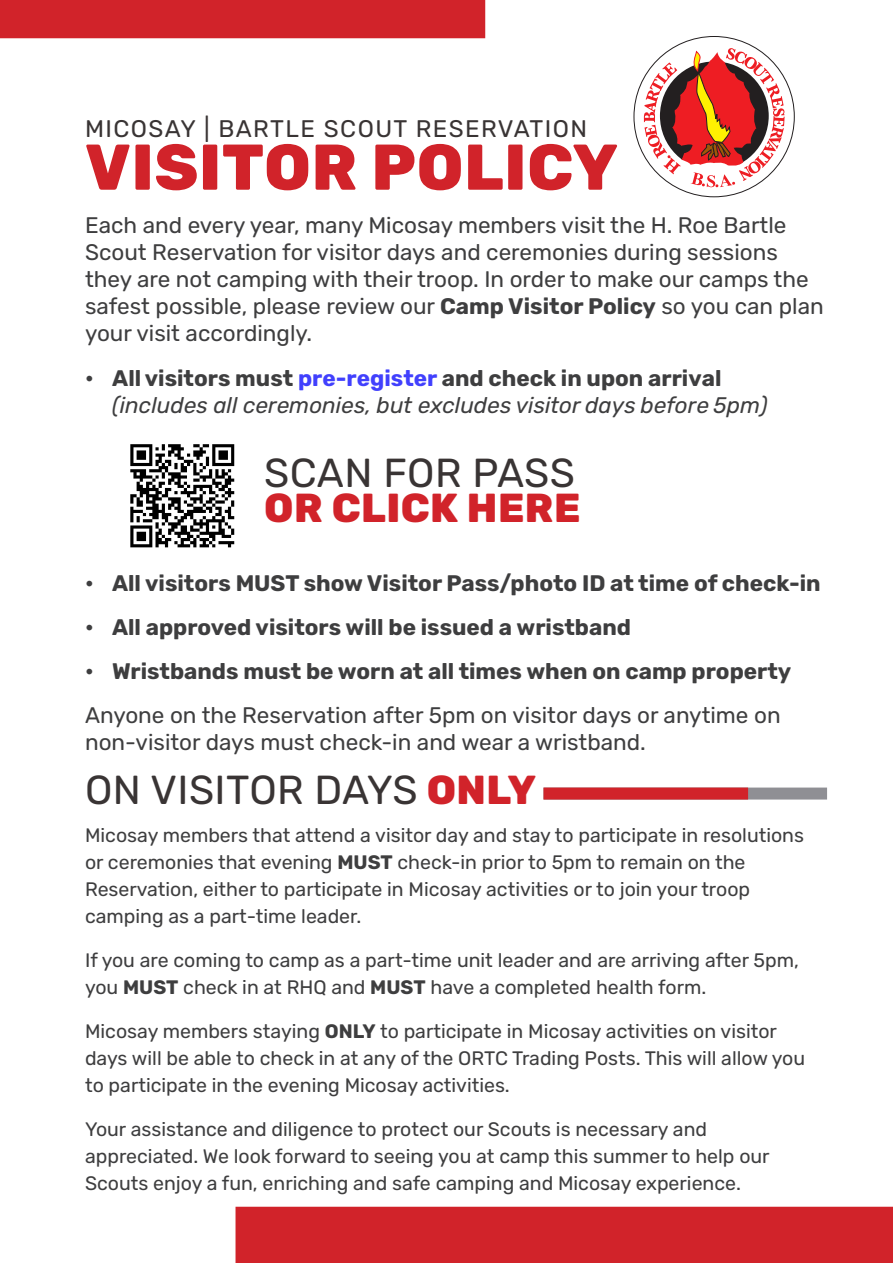
<style>
.page{position:relative;width:893px;height:1263px;background:#fff}
.page>*{position:absolute;margin:0;border:0;box-sizing:border-box;transform-origin:0 0}
.Body_Text_White{font:800 64.5px "Rubik";letter-spacing:.01em;color:#d1232a}
.Body_Text_White-2{font:40.5px/34.5px "Rubik";letter-spacing:.01em;color:#393434}
.Body_Text_White-3{font:24px "Rubik";letter-spacing:.06em;color:#393434}
.Hilite_Italic_Text{font:22.5px/27px "Rubik";color:#3e3e3f}
.t1{font:700 22.5px "Rubik";color:#3e3e3f}
.t2{font:italic 22.5px/27px "Rubik";color:#3e3e3f}
.Hilite_Italic_Text-2{font:19.5px/27px "Rubik";color:#3e3e3f}
.s1{font-weight:700}
.s2{font-weight:700;font-style:normal}
.s3{font-weight:700;font-style:normal;color:#4140fd}
.s4{font-weight:800;color:#d1232a}
</style>
<div class="page">
<img style="left:130px;top:444px;width:105px;height:104px">
<svg style="left:644px;top:48px;width:141px;height:139px"></svg>
<svg style="left:543px;top:787px;width:284px;height:12px;background:#bf484e"></svg>
<div style="left:236px;top:1207px;width:657px;height:56px;background:#d1232a"></div>
<div style="left:0;top:0;width:485px;height:38px;background:#d1232a"></div>
<p class="Body_Text_White-3" style="left:85px;top:115px;width:504px">MICOSAY | BARTLE SCOUT RESERVATION</p>
<p class="Body_Text_White" style="left:85px;top:131px;width:534px">VISITOR POLICY</p>
<p class="Hilite_Italic_Text" style="left:85px;top:213px;width:740px">Each and every year, many Micosay members visit the H. Roe Bartle Scout Reservation for visitor days and ceremonies during sessions they are not camping with their troop. In order to make our camps the safest possible, please review our <span class="s1">Camp Visitor Policy</span> so you can plan your visit accordingly.</p>
<p class="t2" style="left:112px;top:365px;width:657px;text-indent:-27px"><span class="s2">• All visitors must</span> <span class="s3">pre-register</span> <span class="s2">and check in upon arrival </span>(includes all ceremonies, but excludes visitor days before 5pm)</p>
<p class="Body_Text_White-2" style="left:264px;top:457px;width:318px">SCAN FOR PASS<br><span class="s4">OR CLICK HERE</span></p>
<p class="t1" style="left:85px;top:570px;width:737px">• All visitors MUST show Visitor Pass/photo ID at time of check-in</p>
<p class="t1" style="left:85px;top:614px;width:547px">• All approved visitors will be issued a wristband</p>
<p class="t1" style="left:85px;top:658px;width:708px">• Wristbands must be worn at all times when on camp property</p>
<p class="Hilite_Italic_Text" style="left:85px;top:703px;width:697px">Anyone on the Reservation after 5pm on visitor days or anytime on non-visitor days must check-in and wear a wristband.</p>
<p class="Body_Text_White-2" style="left:85px;top:774px;width:452px">ON VISITOR DAYS <span class="s4">ONLY</span></p>
<p class="Hilite_Italic_Text-2" style="left:85px;top:822px;width:720px">Micosay members that attend a visitor day and stay to participate in resolutions or ceremonies that evening <span class="s1">MUST</span> check-in prior to 5pm to remain on the Reservation, either to participate in Micosay activities or to join your troop camping as a part-time leader.</p>
<p class="Hilite_Italic_Text-2" style="left:85px;top:947px;width:715px">If you are coming to camp as a part-time unit leader and are arriving after 5pm, you <span class="s1">MUST</span> check in at RHQ and <span class="s1">MUST</span> have a completed health form.</p>
<p class="Hilite_Italic_Text-2" style="left:85px;top:1018px;width:722px">Micosay members staying <span class="s1">ONLY</span> to participate in Micosay activities on visitor days will be able to check in at any of the ORTC Trading Posts. This will allow you to participate in the evening Micosay activities.</p>
<p class="Hilite_Italic_Text-2" style="left:85px;top:1116px;width:686px">Your assistance and diligence to protect our Scouts is necessary and appreciated. We look forward to seeing you at camp this summer to help our<br>Scouts enjoy a fun, enriching and safe camping and Micosay experience.</p>
</div>
